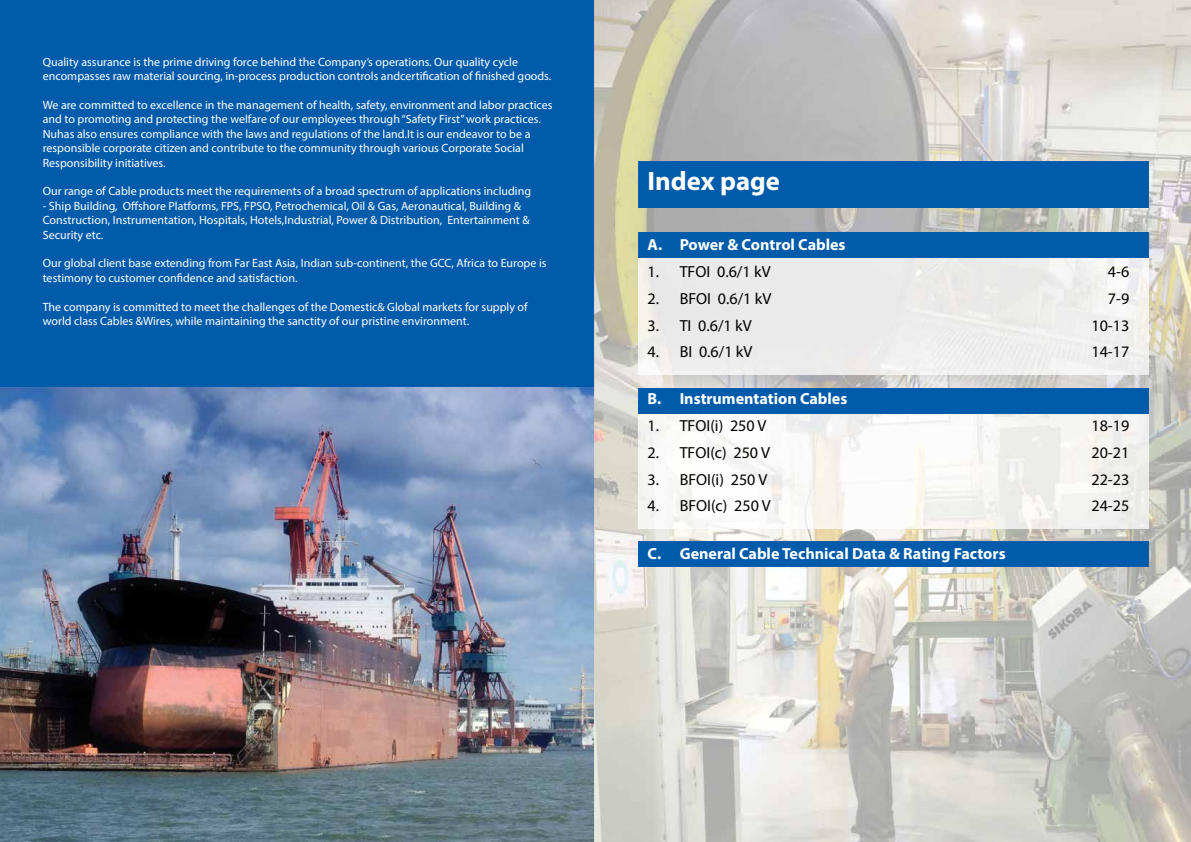
<style>
.page{position:relative;width:1191px;height:842px;background:#fff}
.page>*{position:absolute;margin:0;border:0;box-sizing:border-box;transform-origin:0 0}
.t1{font:700 26.8px "Myriad Pro";color:#fff}
.t2{font:16.1px "Myriad Pro";color:#000}
.t3{font:700 16.1px "Myriad Pro";color:#fff}
.t4{font:12px/14.4px "Myriad Pro";color:#fff}
</style>
<div class="page">
<div style="left:0;top:0;width:595px;height:842px;background:#005baa"></div>
<img style="left:0;top:387px;width:594px;height:455px">
<img style="left:594px;top:0;width:597px;height:842px">
<img style="left:638px;top:258px;width:510px;height:116px">
<img style="left:638px;top:414px;width:510px;height:115px">
<div style="left:638px;top:161px;width:510px;height:47px;background:#005baa"></div>
<div style="left:638px;top:232px;width:510px;height:26px;background:#005baa"></div>
<div style="left:638px;top:388px;width:510px;height:26px;background:#005baa"></div>
<div style="left:638px;top:541px;width:510px;height:26px;background:#005baa"></div>
<p class="t4" style="left:43px;top:54px;width:510px">Quality assurance is the prime driving force behind the Company’s operations. Our quality cycle encompasses raw material sourcing, in-process production controls andcertification of finished goods.</p>
<p class="t4" style="left:43px;top:97px;width:511px">We are committed to excellence in the management of health, safety, environment and labor practices and to promoting and protecting the welfare of our employees through “Safety First” work practices.<br>Nuhas also ensures compliance with the laws and regulations of the land.It is our endeavor to be a responsible corporate citizen and contribute to the community through various Corporate Social Responsibility initiatives.</p>
<p class="t4" style="left:43px;top:184px;width:490px">Our range of Cable products meet the requirements of a broad spectrum of applications including</p>
<p class="t4" style="left:43px;top:198px;width:488px">- Ship Building, Offshore Platforms, FPS, FPSO, Petrochemical, Oil &amp; Gas, Aeronautical, Building &amp;<br>Construction, Instrumentation, Hospitals, Hotels,Industrial, Power &amp; Distribution, Entertainment &amp;<br>Security etc.</p>
<p class="t4" style="left:43px;top:256px;width:505px">Our global client base extending from Far East Asia, Indian sub-continent, the GCC, Africa to Europe is testimony to customer confidence and satisfaction.</p>
<p class="t4" style="left:43px;top:299px;width:486px">The company is committed to meet the challenges of the Domestic&amp; Global markets for supply of world class Cables &amp;Wires, while maintaining the sanctity of our pristine environment.</p>
<h1 class="t1" style="left:647px;top:164px;width:134px">Index page</h1>
<h2 class="t3" style="left:647px;top:234px;width:199px">A. Power &amp; Control Cables</h2>
<h2 class="t2" style="left:647px;top:262px;width:125px">1. TFOI 0.6/1 kV</h2>
<h2 class="t2" style="left:1108px;top:262px;width:23px">4-6</h2>
<h2 class="t2" style="left:647px;top:288px;width:125px">2. BFOI 0.6/1 kV</h2>
<h2 class="t2" style="left:1108px;top:288px;width:23px">7-9</h2>
<h2 class="t2" style="left:647px;top:315px;width:106px">3. TI 0.6/1 kV</h2>
<h2 class="t2" style="left:1091px;top:315px;width:39px">10-13</h2>
<h2 class="t2" style="left:647px;top:342px;width:106px">4. BI 0.6/1 kV</h2>
<h2 class="t2" style="left:1091px;top:342px;width:39px">14-17</h2>
<h2 class="t3" style="left:647px;top:388px;width:201px">B. Instrumentation Cables</h2>
<h2 class="t2" style="left:647px;top:416px;width:120px">1. TFOI(i) 250 V</h2>
<h2 class="t2" style="left:1091px;top:416px;width:39px">18-19</h2>
<h2 class="t2" style="left:647px;top:442px;width:124px">2. TFOI(c) 250 V</h2>
<h2 class="t2" style="left:1091px;top:442px;width:39px">20-21</h2>
<h2 class="t2" style="left:647px;top:469px;width:121px">3. BFOI(i) 250 V</h2>
<h2 class="t2" style="left:1091px;top:469px;width:39px">22-23</h2>
<h2 class="t2" style="left:647px;top:496px;width:125px">4. BFOI(c) 250 V</h2>
<h2 class="t2" style="left:1091px;top:496px;width:39px">24-25</h2>
<h2 class="t3" style="left:647px;top:543px;width:359px">C. General Cable Technical Data &amp; Rating Factors</h2>
</div>
